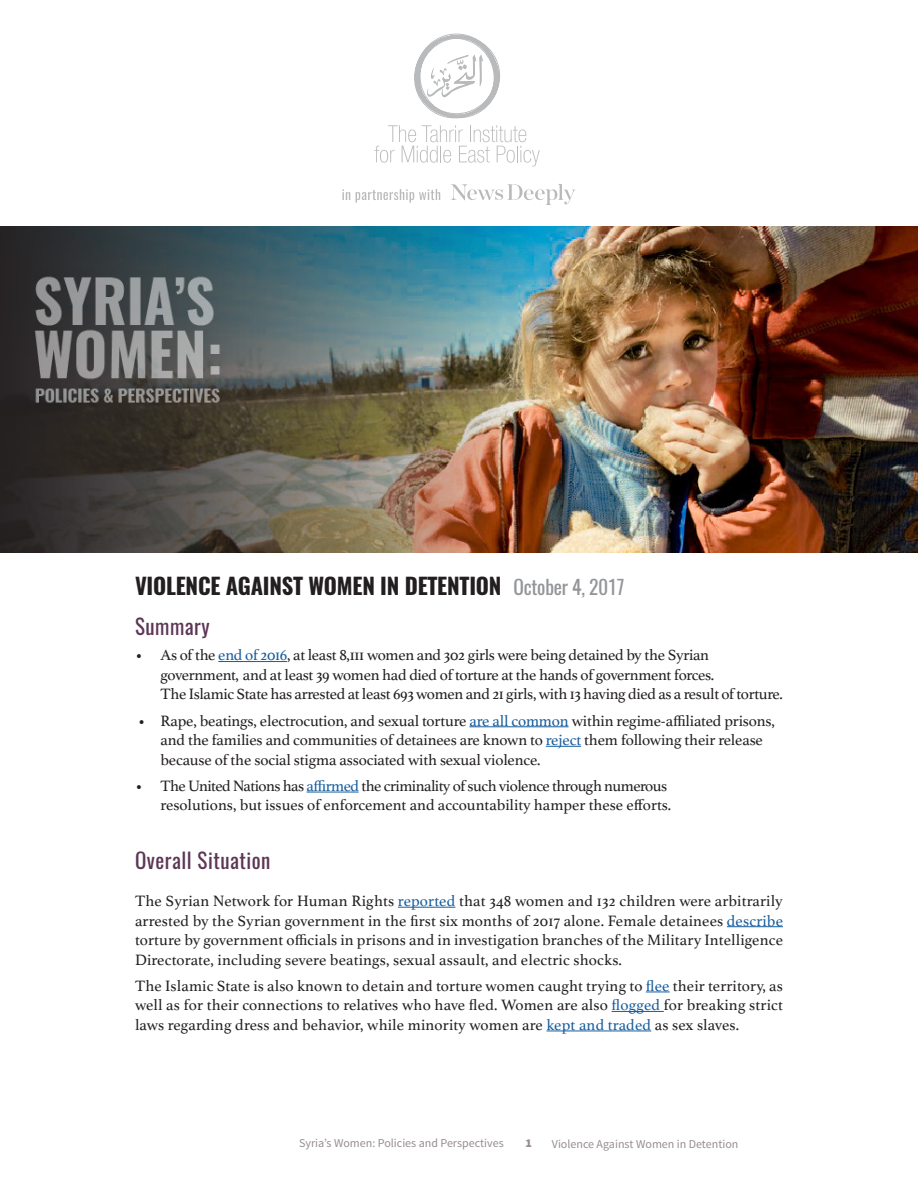
<style>
.page{position:relative;width:918px;height:1188px;background:#fff}
.page>*{position:absolute;margin:0;border:0;box-sizing:border-box;transform-origin:0 0}
.Titles{font:700 22.5px "Oswald";letter-spacing:-.01em;color:#231f20}
.Paragraph_Style_2{font:21px "Oswald";letter-spacing:.025em;color:#5c3755}
.body_copy{font:15.75px/19.5px "Athelas";letter-spacing:-.01em;color:#231f20;text-align:justify}
.t1{font:12px "Source Sans Pro";color:#968e8d}
.t2{font:900 12px "Source Sans Pro";color:#968e8d}
.s1{font-weight:400;font-size:19.5px;color:#939598}
.s2{color:#175d9e}
</style>
<div class="page">
<img style="left:0;top:227px;width:918px;height:326px">
<svg style="left:414px;top:34px;width:86px;height:84px"></svg>
<svg style="left:374px;top:125px;width:166px;height:41px"></svg>
<hr style="left:398px;top:907px;width:57px;height:1px;background:#175d9e">
<hr style="left:727px;top:926px;width:56px;height:1px;background:#175d9e">
<svg style="left:646px;top:992px;width:24px;height:1px"></svg>
<hr style="left:612px;top:1011px;width:52px;height:1px;background:#175d9e">
<hr style="left:547px;top:1031px;width:104px;height:1px;background:#175d9e">
<hr style="left:218px;top:661px;width:69px;height:1px;background:#175d9e">
<hr style="left:469px;top:726px;width:100px;height:1px;background:#175d9e">
<hr style="left:546px;top:746px;width:35px;height:1px;background:#175d9e">
<hr style="left:307px;top:792px;width:52px;height:1px;background:#175d9e">
<svg style="left:342px;top:189px;width:98px;height:14px"></svg>
<svg style="left:451px;top:184px;width:124px;height:21px"></svg>
<p class="Titles" style="left:135px;top:570px;width:491px">VIOLENCE AGAINST WOMEN IN DETENTION <span class="s1">October 4, 2017</span></p>
<p class="Paragraph_Style_2" style="left:135px;top:612px;width:76px">Summary</p>
<p class="body_copy" style="left:160px;top:645px;width:624px;text-align:left;text-indent:-25px">• As of the <span class="s2">end of 2016</span>, at least 8,111 women and 302 girls were being detained by the Syrian government, and at least 39 women had died of torture at the hands of government forces.<br>The Islamic State has arrested at least 693 women and 21 girls, with 13 having died as a result of torture.</p>
<p class="body_copy" style="left:160px;top:710px;width:616px;text-align:left;text-indent:-23px">• Rape, beatings, electrocution, and sexual torture <span class="s2">are all common</span> within regime-affiliated prisons, and the families and communities of detainees are known to <span class="s2">reject</span> them following their release because of the social stigma associated with sexual violence.</p>
<p class="body_copy" style="left:135px;top:775px;width:538px;text-align:right">• The United Nations has <span class="s2">affirmed</span> the criminality of such violence through numerous resolutions, but issues of enforcement and accountability hamper these efforts.</p>
<p class="Paragraph_Style_2" style="left:135px;top:846px;width:137px">Overall Situation</p>
<p class="body_copy" style="left:135px;top:891px;width:650px">The Syrian Network for Human Rights <span class="s2">reported</span> that 348 women and 132 children were arbitrarily arrested by the Syrian government in the first six months of 2017 alone. Female detainees <span class="s2">describe </span>torture by government officials in prisons and in investigation branches of the Military Intelligence Directorate, including severe beatings, sexual assault, and electric shocks.</p>
<p class="body_copy" style="left:135px;top:975px;width:650px">The Islamic State is also known to detain and torture women caught trying to <span class="s2">flee</span> their territory, as well as for their connections to relatives who have fled. Women are also <span class="s2">flogged</span> for breaking strict laws regarding dress and behavior, while minority women are <span class="s2">kept and traded</span> as sex slaves.</p>
<p class="t1" style="left:299px;top:1135px;width:206px">Syria’s Women: Policies and Perspectives</p>
<p class="t2" style="left:525px;top:1136px;width:8px">1</p>
<p class="t1" style="left:552px;top:1136px;width:188px">Violence Against Women in Detention</p>
</div>
